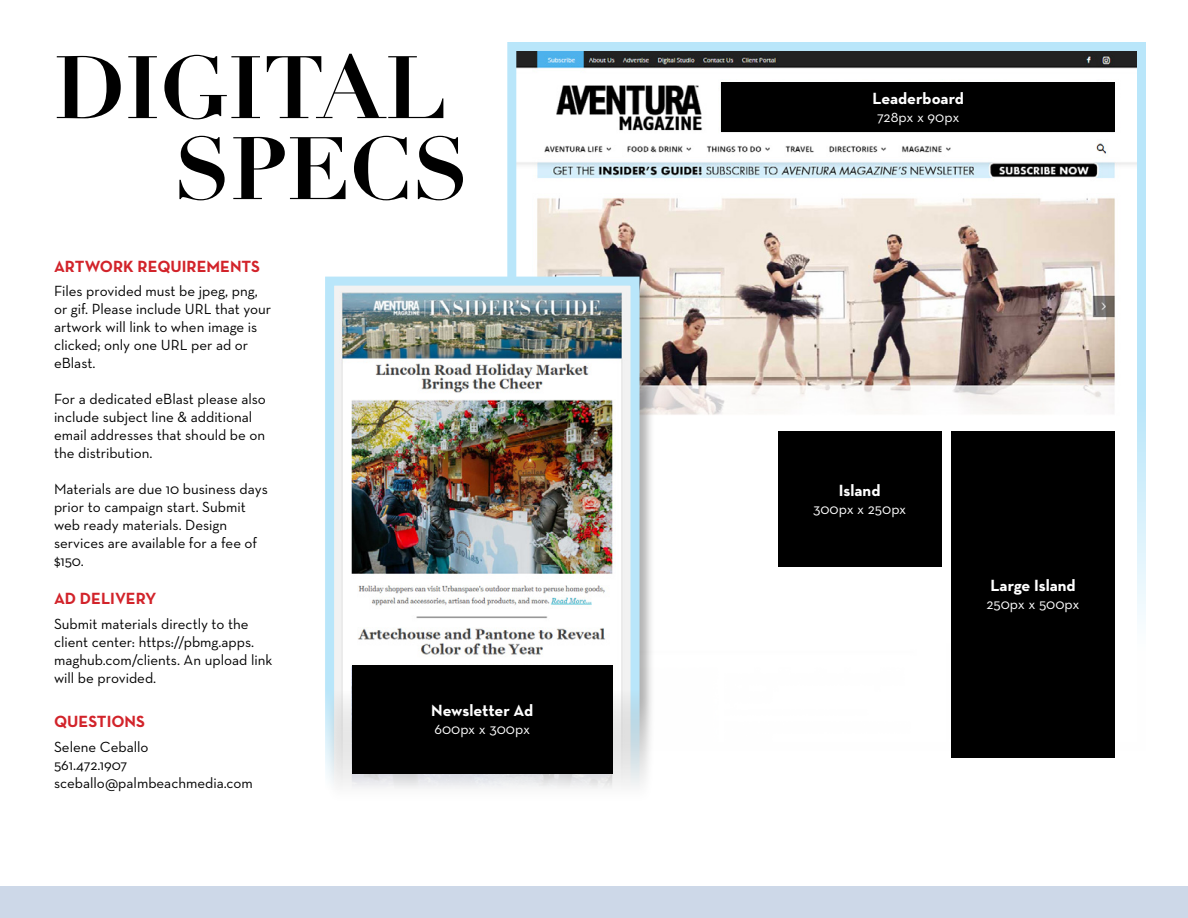
<style>
.page{position:relative;width:1188px;height:918px;background:#fff}
.page>*{position:absolute;margin:0;border:0;box-sizing:border-box;transform-origin:0 0}
.t1{font:700 87px/81px "Didot LT Pro";color:#000;text-align:right}
.t2{font:700 16.5px "Neutra Text";color:#fff}
.t3{font:700 16.5px "Neutra Text";color:#d2232a}
.t4{font:15px/18px "Neutra Text";color:#000}
.t5{font:15px "Neutra Text";color:#fff}
</style>
<div class="page">
<svg style="left:503px;top:42px;width:643px;height:577px"></svg>
<div style="left:534px;top:428px;width:583px;height:193px;background:#fff"></div>
<div style="left:951px;top:431px;width:164px;height:327px;background:#000"></div>
<div style="left:721px;top:83px;width:394px;height:49px;background:#000"></div>
<div style="left:778px;top:431px;width:163px;height:136px;background:#000"></div>
<div style="left:324px;top:281px;width:331px;height:525px;background:#000;opacity:.3"></div>
<img style="left:335px;top:287px;width:295px;height:519px">
<div style="left:325px;top:277px;width:315px;height:582px;border:9px solid #b9e6fa"></div>
<div style="left:352px;top:665px;width:260px;height:109px;background:#000"></div>
<div style="left:0;top:887px;width:1188px;height:31px;background:#cdd8e8"></div>
<h1 class="t1" style="left:54px;top:48px;width:416px">DIGITAL<br>SPECS</h1>
<p class="t3" style="left:54px;top:256px;width:208px">ARTWORK REQUIREMENTS</p>
<p class="t4" style="left:54px;top:282px;width:219px">Files provided must be jpeg, png, or gif. Please include URL that your artwork will link to when image is clicked; only one URL per ad or eBlast.</p>
<p class="t4" style="left:54px;top:390px;width:214px">For a dedicated eBlast please also include subject line &amp; additional email addresses that should be on the distribution.</p>
<p class="t4" style="left:54px;top:480px;width:215px">Materials are due 10 business days prior to campaign start. Submit web ready materials. Design services are available for a fee of $150.</p>
<p class="t3" style="left:54px;top:588px;width:104px">AD DELIVERY</p>
<p class="t4" style="left:54px;top:615px;width:220px">Submit materials directly to the client center: https://pbmg.apps. maghub.com/clients. An upload link will be provided.</p>
<p class="t3" style="left:54px;top:712px;width:93px">QUESTIONS</p>
<p class="t4" style="left:54px;top:738px;width:200px">Selene Ceballo<br>561.472.1907 sceballo@palmbeachmedia.com</p>
<p class="t2" style="left:431px;top:700px;width:103px">Newsletter Ad</p>
<p class="t5" style="left:434px;top:720px;width:97px">600px x 300px</p>
<p class="t2" style="left:873px;top:88px;width:93px">Leaderboard</p>
<p class="t5" style="left:877px;top:107px;width:84px">728px x 90px</p>
<p class="t2" style="left:839px;top:480px;width:43px">Island</p>
<p class="t5" style="left:813px;top:500px;width:95px">300px x 250px</p>
<p class="t2" style="left:990px;top:575px;width:87px">Large Island</p>
<p class="t5" style="left:987px;top:595px;width:94px">250px x 500px</p>
</div>
